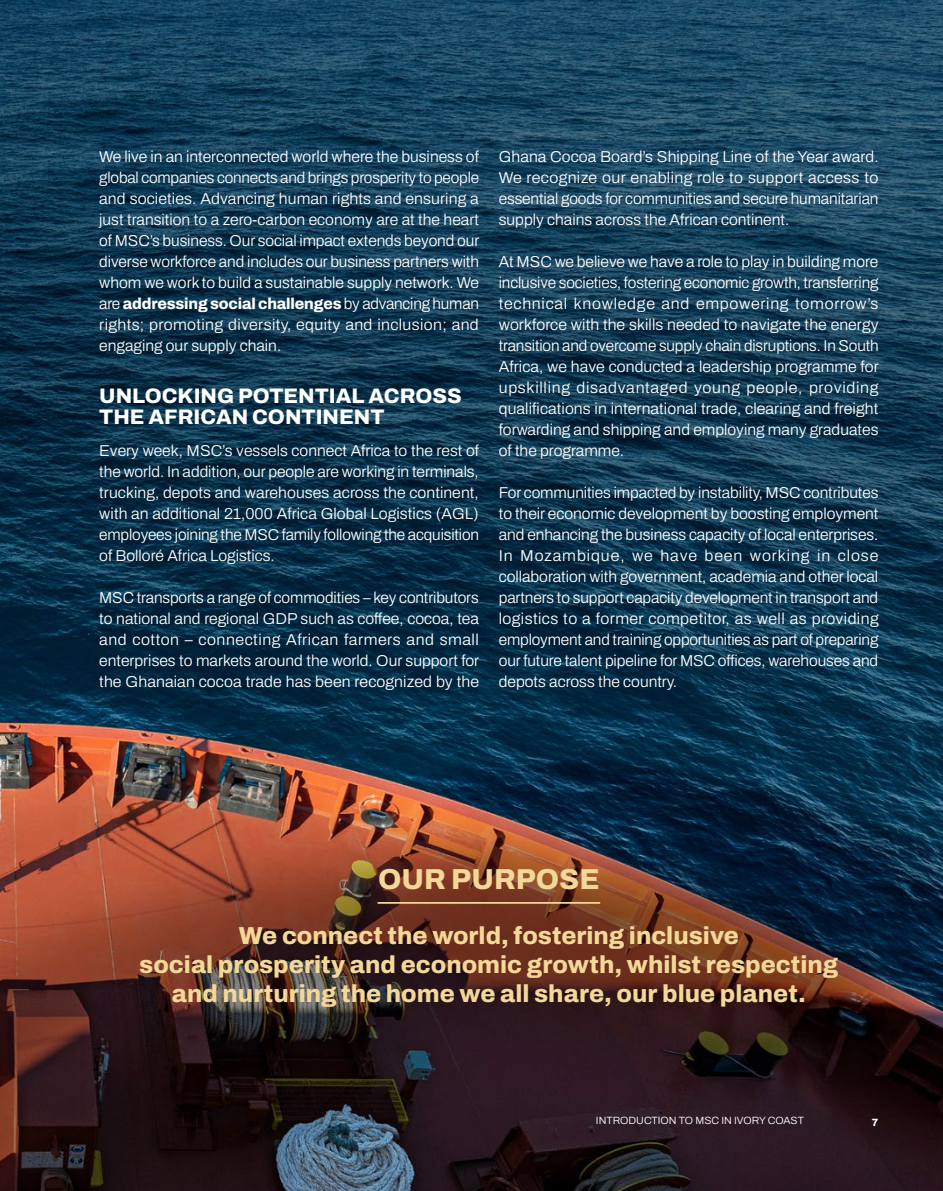
<style>
.page{position:relative;width:943px;height:1191px;background:#fff}
.page>*{position:absolute;margin:0;border:0;box-sizing:border-box;transform-origin:0 0}
.t1{font:800 28.88px "Archivo";color:#f3d89a}
.t2{font:800 24.5px/29.4px "Archivo";color:#f3d89a;text-align:center}
.t3{font:800 21px/21px "Archivo";color:#fff}
.t4{font:300 15.75px/21px "Archivo";color:#fff;text-align:justify}
.t5{font:300 10.5px "Archivo";color:#fff}
.t6{font:800 10.5px "Archivo";color:#fff}
.s1{font-weight:800}
</style>
<div class="page">
<img style="left:0;top:0;width:943px;height:1191px">
<hr style="left:378px;top:902px;width:221px;height:1px;background:#f3d89a">
<p class="t4" style="left:99px;top:146px;width:381px">We live in an interconnected world where the business of global companies connects and brings prosperity to people and societies. Advancing human rights and ensuring a just transition to a zero-carbon economy are at the heart of MSC’s business. Our social impact extends beyond our diverse workforce and includes our business partners with whom we work to build a sustainable supply network. We are <span class="s1">addressing social challenges</span> by advancing human rights; promoting diversity, equity and inclusion; and engaging our supply chain.</p>
<h3 class="t3" style="left:99px;top:385px;width:364px">UNLOCKING POTENTIAL ACROSS<br>THE AFRICAN CONTINENT</h3>
<p class="t4" style="left:99px;top:440px;width:381px">Every week, MSC’s vessels connect Africa to the rest of the world. In addition, our people are working in terminals, trucking, depots and warehouses across the continent, with an additional 21,000 Africa Global Logistics (AGL) employees joining the MSC family following the acquisition of Bolloré Africa Logistics.</p>
<p class="t4" style="left:99px;top:587px;width:381px">MSC transports a range of commodities – key contributors to national and regional GDP such as coffee, cocoa, tea and cotton – connecting African farmers and small enterprises to markets around the world. Our support for the Ghanaian cocoa trade has been recognized by the</p>
<p class="t4" style="left:499px;top:146px;width:381px">Ghana Cocoa Board’s Shipping Line of the Year award.<br>We recognize our enabling role to support access to essential goods for communities and secure humanitarian supply chains across the African continent.</p>
<p class="t4" style="left:499px;top:251px;width:381px">At MSC we believe we have a role to play in building more inclusive societies, fostering economic growth, transferring technical knowledge and empowering tomorrow’s workforce with the skills needed to navigate the energy transition and overcome supply chain disruptions. In South Africa, we have conducted a leadership programme for upskilling disadvantaged young people, providing qualifications in international trade, clearing and freight forwarding and shipping and employing many graduates of the programme.</p>
<p class="t4" style="left:499px;top:482px;width:381px">For communities impacted by instability, MSC contributes to their economic development by boosting employment and enhancing the business capacity of local enterprises.<br>In Mozambique, we have been working in close collaboration with government, academia and other local partners to support capacity development in transport and logistics to a former competitor, as well as providing employment and training opportunities as part of preparing our future talent pipeline for MSC offices, warehouses and depots across the country.</p>
<h1 class="t1" style="left:378px;top:858px;width:223px">OUR PURPOSE</h1>
<h2 class="t2" style="left:139px;top:920px;width:700px">We connect the world, fostering inclusive<br>social prosperity and economic growth, whilst respecting and nurturing the home we all share, our blue planet.</h2>
<p class="t5" style="left:596px;top:1112px;width:209px">INTRODUCTION TO MSC IN IVORY COAST</p>
<p class="t6" style="left:871px;top:1114px;width:8px">7</p>
</div>
